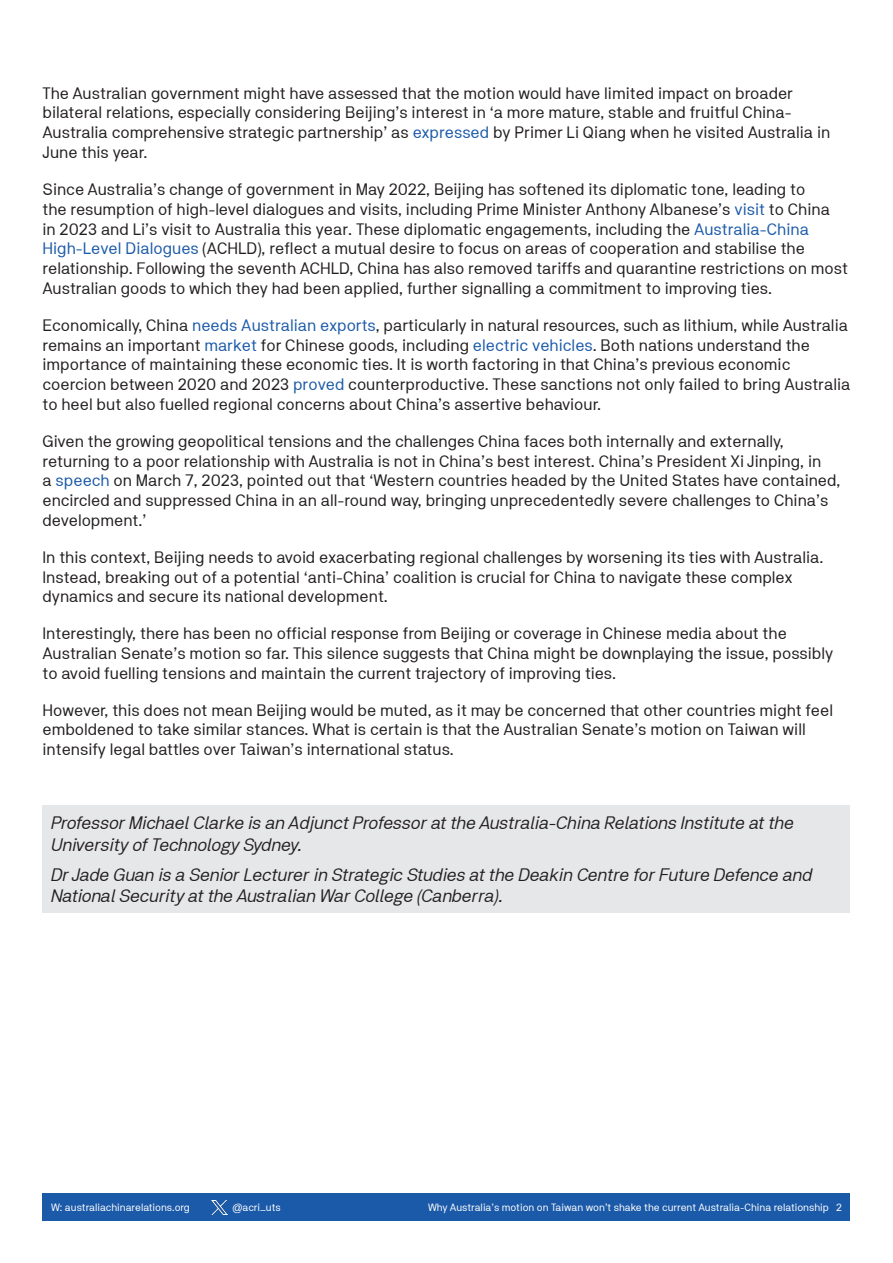
<style>
.page{position:relative;width:893px;height:1263px;background:#fff}
.page>*{position:absolute;margin:0;border:0;box-sizing:border-box;transform-origin:0 0}
.Author_bios{font:italic 18px/21.6px "NB Akademie Std";color:#231f20}
.Body_Copy{font:16.5px/19.8px "NB Akademie Std";color:#231f20}
.t1{font:10.5px "NB Akademie Std";color:#fff}
.s1{color:#1b5aa9}
</style>
<div class="page">
<div style="left:43px;top:1193px;width:807px;height:27px;background:#1b5aa9"></div>
<img style="left:212px;top:1200px;width:15px;height:15px">
<div style="left:43px;top:804px;width:807px;height:108px;background:#e6e7e9"></div>
<p class="Body_Copy" style="left:43px;top:83px;width:789px">The Australian government might have assessed that the motion would have limited impact on broader bilateral relations, especially considering Beijing’s interest in ‘a more mature, stable and fruitful China-Australia comprehensive strategic partnership’ as <span class="s1">expressed</span> by Primer Li Qiang when he visited Australia in June this year.</p>
<p class="Body_Copy" style="left:43px;top:179px;width:807px">Since Australia’s change of government in May 2022, Beijing has softened its diplomatic tone, leading to<br>the resumption of high-level dialogues and visits, including Prime Minister Anthony Albanese’s <span class="s1">visit</span> to China<br>in 2023 and Li’s visit to Australia this year. These diplomatic engagements, including the <span class="s1">Australia-China High-Level Dialogues</span> (ACHLD), reflect a mutual desire to focus on areas of cooperation and stabilise the relationship. Following the seventh ACHLD, China has also removed tariffs and quarantine restrictions on most Australian goods to which they had been applied, further signalling a commitment to improving ties.</p>
<p class="Body_Copy" style="left:43px;top:315px;width:809px">Economically, China <span class="s1">needs Australian exports</span>, particularly in natural resources, such as lithium, while Australia remains an important <span class="s1">market</span> for Chinese goods, including <span class="s1">electric vehicles</span>. Both nations understand the importance of maintaining these economic ties. It is worth factoring in that China’s previous economic coercion between 2020 and 2023 <span class="s1">proved</span> counterproductive. These sanctions not only failed to bring Australia to heel but also fuelled regional concerns about China’s assertive behaviour.</p>
<p class="Body_Copy" style="left:43px;top:431px;width:799px">Given the growing geopolitical tensions and the challenges China faces both internally and externally, returning to a poor relationship with Australia is not in China’s best interest. China’s President Xi Jinping, in<br>a <span class="s1">speech</span> on March 7, 2023, pointed out that ‘Western countries headed by the United States have contained, encircled and suppressed China in an all-round way, bringing unprecedentedly severe challenges to China’s development.’</p>
<p class="Body_Copy" style="left:43px;top:547px;width:782px">In this context, Beijing needs to avoid exacerbating regional challenges by worsening its ties with Australia.<br>Instead, breaking out of a potential ‘anti-China’ coalition is crucial for China to navigate these complex dynamics and secure its national development.</p>
<p class="Body_Copy" style="left:43px;top:623px;width:792px">Interestingly, there has been no official response from Beijing or coverage in Chinese media about the<br>Australian Senate’s motion so far. This silence suggests that China might be downplaying the issue, possibly to avoid fuelling tensions and maintain the current trajectory of improving ties.</p>
<p class="Body_Copy" style="left:43px;top:700px;width:792px">However, this does not mean Beijing would be muted, as it may be concerned that other countries might feel emboldened to take similar stances. What is certain is that the Australian Senate’s motion on Taiwan will intensify legal battles over Taiwan’s international status.</p>
<p class="Author_bios" style="left:51px;top:812px;width:744px">Professor Michael Clarke is an Adjunct Professor at the Australia-China Relations Institute at the<br>University of Technology Sydney.</p>
<p class="Author_bios" style="left:51px;top:863px;width:763px">Dr Jade Guan is a Senior Lecturer in Strategic Studies at the Deakin Centre for Future Defence and<br>National Security at the Australian War College (Canberra).</p>
<p class="t1" style="left:51px;top:1201px;width:140px">W: australiachinarelations.org</p>
<p class="t1" style="left:233px;top:1201px;width:50px">@acri_uts</p>
<p class="t1" style="left:428px;top:1201px;width:415px">Why Australia’s motion on Taiwan won’t shake the current Australia-China relationship 2</p>
</div>
